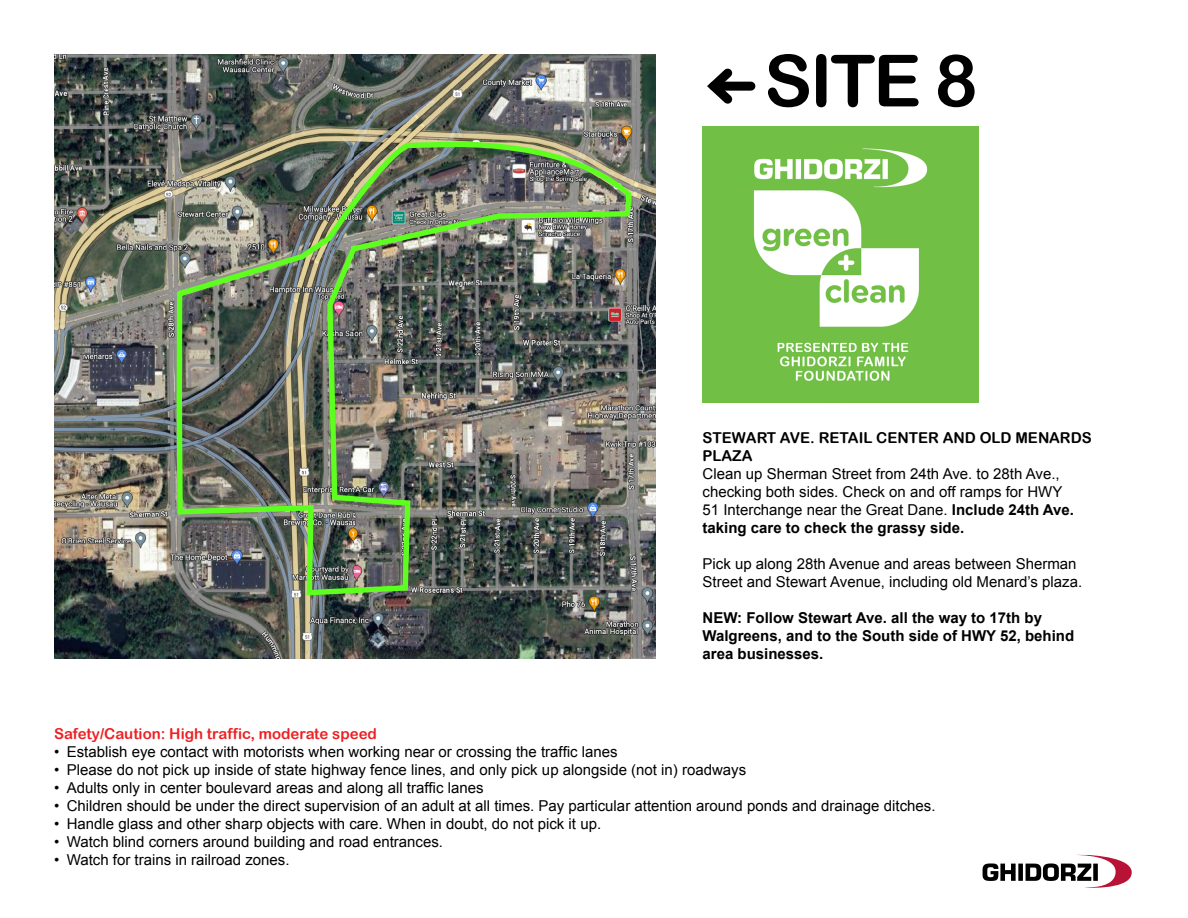
<style>
.page{position:relative;width:1188px;height:918px;background:#fff}
.page>*{position:absolute;margin:0;border:0;box-sizing:border-box;transform-origin:0 0}
.t1{font:72px "Arial Rounded MT Bold";color:#000}
.t2{font:15px/18px "Arial";color:#000}
.t3{font:700 15px/18px "Arial";color:#000}
.t4{font:15px/18px "Arial Rounded MT Bold";color:#000}
.t5{font:15px "Arial Rounded MT Bold";color:#ed2124}
.s1{font-weight:700}
</style>
<div class="page">
<svg style="left:983px;top:856px;width:149px;height:31px"></svg>
<div style="left:714px;top:82px;width:37px;height:9px;background:#000"></div>
<svg style="left:707px;top:68px;width:33px;height:36px"></svg>
<img style="left:703px;top:127px;width:275px;height:275px">
<img style="left:54px;top:54px;width:601px;height:605px">
<img style="left:173px;top:132px;width:461px;height:466px">
<h1 class="t1" style="left:764px;top:38px;width:215px">SITE 8</h1>
<p class="t4" style="left:703px;top:428px;width:391px">STEWART AVE. RETAIL CENTER AND OLD MENARDS<br>PLAZA</p>
<p class="t2" style="left:703px;top:465px;width:373px">Clean up Sherman Street from 24th Ave. to 28th Ave., checking both sides. Check on and off ramps for HWY 51 Interchange near the Great Dane. <span class="s1">Include 24th Ave. taking care to check the grassy side.</span></p>
<p class="t2" style="left:703px;top:555px;width:381px">Pick up along 28th Avenue and areas between Sherman<br>Street and Stewart Avenue, including old Menard’s plaza.</p>
<p class="t3" style="left:703px;top:609px;width:373px">NEW: Follow Stewart Ave. all the way to 17th by<br>Walgreens, and to the South side of HWY 52, behind area businesses.</p>
<p class="t5" style="left:54px;top:725px;width:324px">Safety/Caution: High traffic, moderate speed</p>
<p class="t2" style="left:54px;top:743px;width:565px">• Establish eye contact with motorists when working near or crossing the traffic lanes</p>
<p class="t2" style="left:54px;top:761px;width:694px">• Please do not pick up inside of state highway fence lines, and only pick up alongside (not in) roadways</p>
<p class="t2" style="left:54px;top:779px;width:431px">• Adults only in center boulevard areas and along all traffic lanes</p>
<p class="t2" style="left:54px;top:797px;width:883px">• Children should be under the direct supervision of an adult at all times. Pay particular attention around ponds and drainage ditches.</p>
<p class="t2" style="left:54px;top:815px;width:549px">• Handle glass and other sharp objects with care. When in doubt, do not pick it up.</p>
<p class="t2" style="left:54px;top:833px;width:391px">• Watch blind corners around building and road entrances.</p>
<p class="t2" style="left:54px;top:851px;width:237px">• Watch for trains in railroad zones.</p>
</div>
